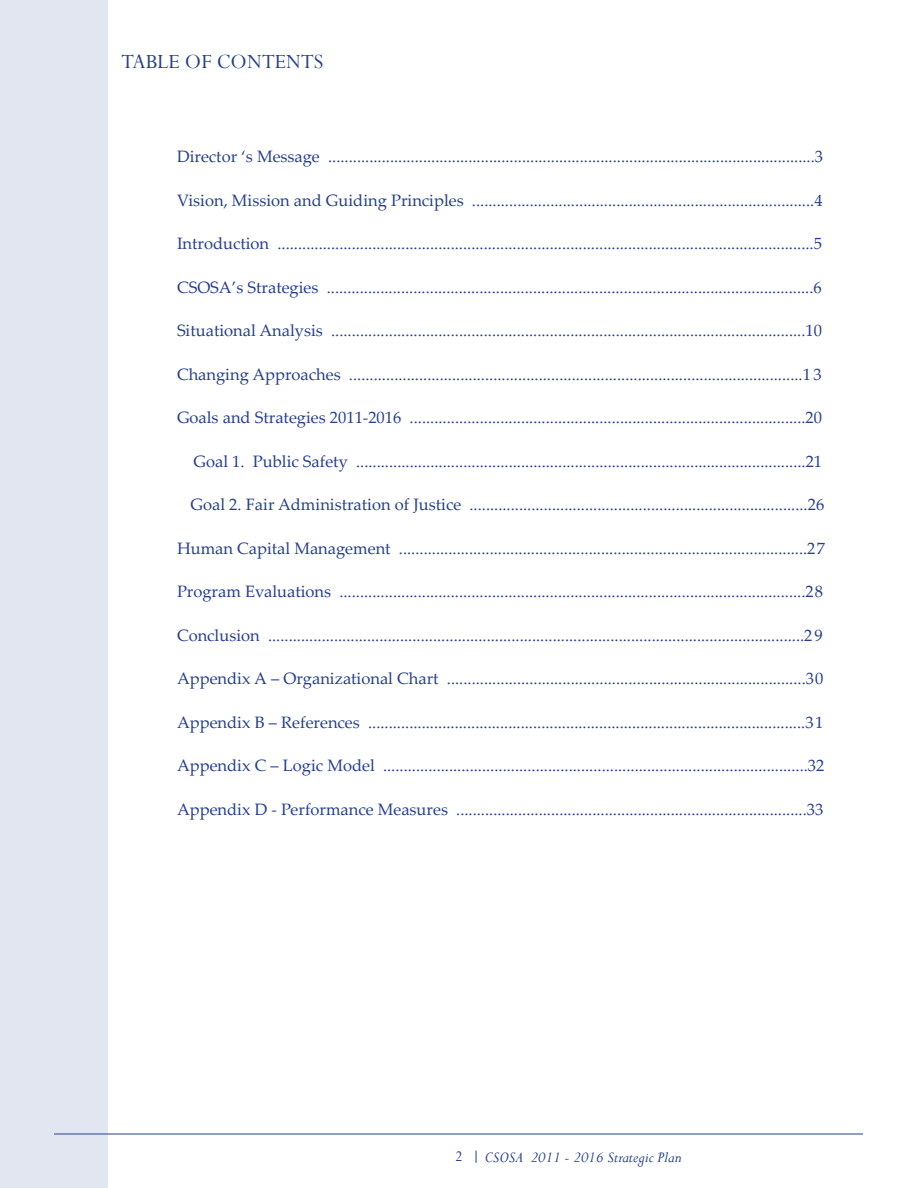
<style>
.page{position:relative;width:918px;height:1188px;background:#fff}
.page>*{position:absolute;margin:0;border:0;box-sizing:border-box;transform-origin:0 0}
.Headers{font:22.5px "Perpetua";color:#253f8e}
.body{font:16.5px "Palatino Linotype";color:#253f8e}
.Headers-2{font:italic 16.5px "Perpetua";color:#253f8e}
.body-2{font:16.5px "Perpetua";color:#253f8e}
</style>
<div class="page">
<div style="left:0;top:0;width:108px;height:1188px;background:#e2e6f0"></div>
<hr style="left:54px;top:1134px;width:809px;height:1px;background:#253f8e">
<svg style="left:476px;top:1151px;width:1px;height:12px"></svg>
<p class="Headers" style="left:122px;top:47px;width:203px">TABLE OF CONTENTS</p>
<p class="body" style="left:177px;top:145px;width:648px">Director ‘s Message ......................................................................................................................3</p>
<p class="body" style="left:177px;top:188px;width:647px">Vision, Mission and Guiding Principles ...................................................................................4</p>
<p class="body" style="left:177px;top:232px;width:646px">Introduction ..................................................................................................................................5</p>
<p class="body" style="left:177px;top:275px;width:646px">CSOSA’s Strategies ......................................................................................................................6</p>
<p class="body" style="left:177px;top:319px;width:647px">Situational Analysis ...................................................................................................................10</p>
<p class="body" style="left:177px;top:362px;width:646px">Changing Approaches ..............................................................................................................1 3</p>
<p class="body" style="left:177px;top:406px;width:647px">Goals and Strategies 2011-2016 ................................................................................................20</p>
<p class="body" style="left:194px;top:449px;width:630px">Goal 1. Public Safety .............................................................................................................21</p>
<p class="body" style="left:190px;top:493px;width:635px">Goal 2. Fair Administration of Justice ..................................................................................26</p>
<p class="body" style="left:177px;top:536px;width:649px">Human Capital Management ...................................................................................................27</p>
<p class="body" style="left:177px;top:580px;width:648px">Program Evaluations .................................................................................................................28</p>
<p class="body" style="left:177px;top:623px;width:647px">Conclusion ..................................................................................................................................29</p>
<p class="body" style="left:177px;top:667px;width:648px">Appendix A – Organizational Chart .......................................................................................30</p>
<p class="body" style="left:177px;top:710px;width:648px">Appendix B – References ..........................................................................................................31</p>
<p class="body" style="left:177px;top:754px;width:649px">Appendix C – Logic Model .......................................................................................................32</p>
<p class="body" style="left:177px;top:797px;width:648px">Appendix D - Performance Measures .....................................................................................33</p>
<p class="body-2" style="left:455px;top:1146px;width:9px">2</p>
<p class="Headers-2" style="left:485px;top:1147px;width:198px">CSOSA 2011 - 2016 Strategic Plan</p>
</div>
